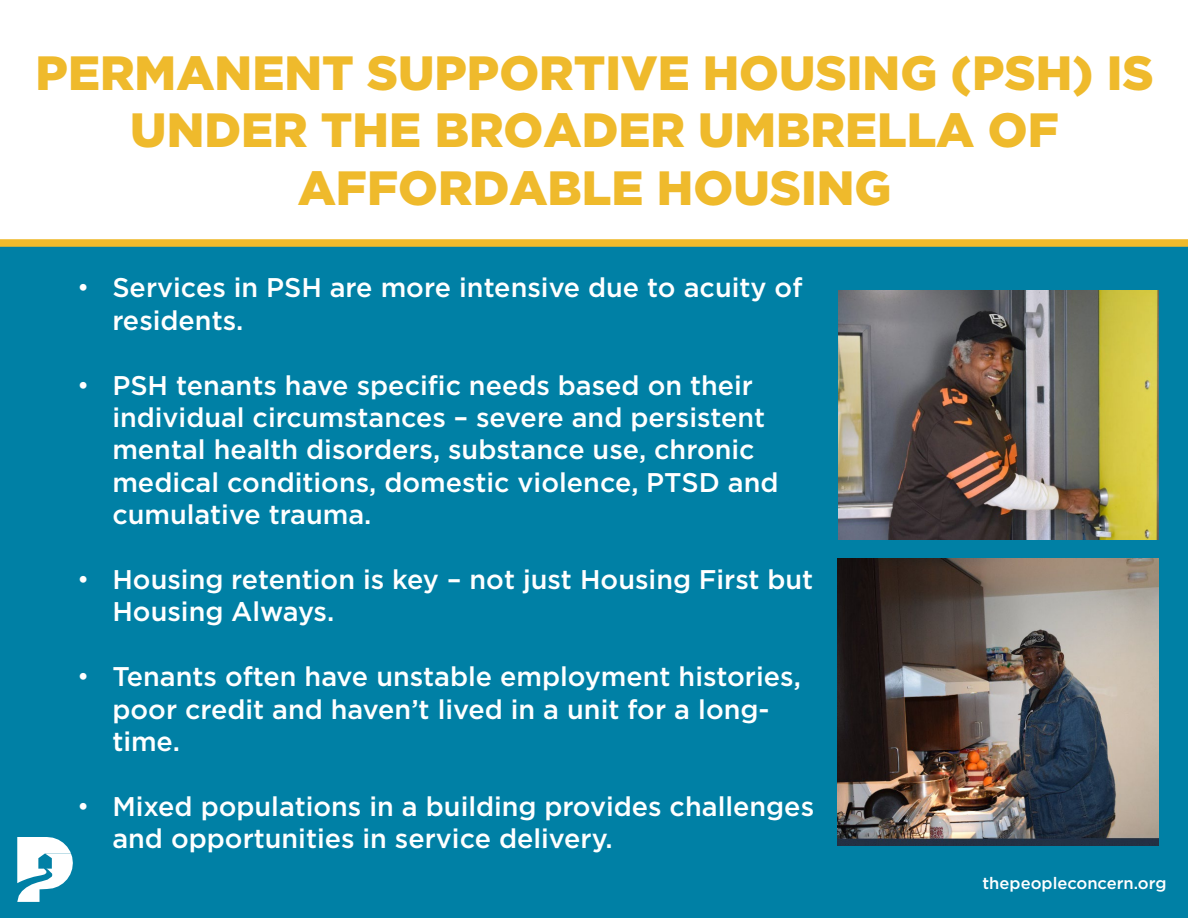
<style>
.page{position:relative;width:1188px;height:918px;background:#fff}
.page>*{position:absolute;margin:0;border:0;box-sizing:border-box;transform-origin:0 0}
.t1{font:900 48px/57.6px "Gotham";color:#efba2c;text-align:center}
.t2{font:500 27px/32.4px "Gotham";color:#fff}
.t3{font:500 16.5px "Gotham";color:#fff}
.s1{font-family:"Arial";font-weight:400}
</style>
<div class="page">
<div style="left:0;top:243px;width:1188px;height:675px;background:#0080a5"></div>
<svg style="left:17px;top:837px;width:56px;height:65px"></svg>
<div style="left:0;top:239px;width:1188px;height:8px;background:#efba2c"></div>
<img style="left:837px;top:559px;width:321px;height:287px">
<img style="left:838px;top:291px;width:320px;height:249px">
<h1 class="t1" style="left:36px;top:43px;width:1120px">PERMANENT SUPPORTIVE HOUSING (PSH) IS<br>UNDER THE BROADER UMBRELLA OF<br>AFFORDABLE HOUSING</h1>
<p class="t2" style="left:112px;top:271px;width:692px;text-indent:-34px"><span class="s1">•</span> Services in PSH are more intensive due to acuity of residents.</p>
<p class="t2" style="left:112px;top:369px;width:668px;text-indent:-34px"><span class="s1">•</span> PSH tenants have specific needs based on their individual circumstances – severe and persistent mental health disorders, substance use, chronic medical conditions, domestic violence, PTSD and cumulative trauma.</p>
<p class="t2" style="left:112px;top:563px;width:703px;text-indent:-34px"><span class="s1">•</span> Housing retention is key – not just Housing First but<br>Housing Always.</p>
<p class="t2" style="left:112px;top:660px;width:690px;text-indent:-34px"><span class="s1">•</span> Tenants often have unstable employment histories, poor credit and haven’t lived in a unit for a long&shy;time.</p>
<p class="t2" style="left:112px;top:790px;width:703px;text-indent:-34px"><span class="s1">•</span> Mixed populations in a building provides challenges and opportunities in service delivery.</p>
<p class="t3" style="left:982px;top:872px;width:186px">thepeopleconcern.org</p>
</div>
